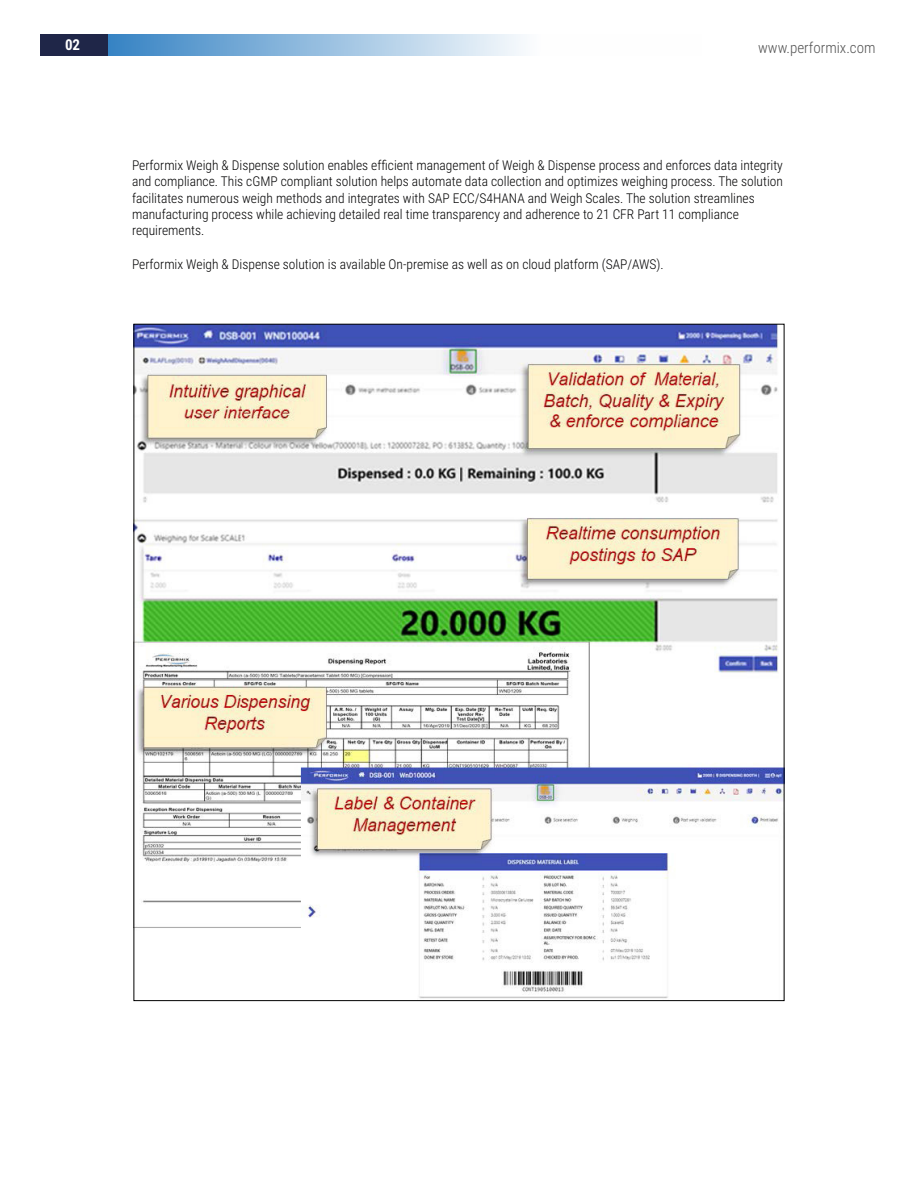
<style>
.page{position:relative;width:918px;height:1188px;background:#fff}
.page>*{position:absolute;margin:0;border:0;box-sizing:border-box;transform-origin:0 0}
.t1{font:300 15px "Roboto Condensed";color:#535353}
.t2{font:700 15px "Roboto Condensed";color:#fff}
.t3{font:300 13.5px/16.2px "Roboto Condensed";color:#020203}
</style>
<div class="page">
<img style="left:136px;top:326px;width:646px;height:673px">
<div style="left:40px;top:35px;width:68px;height:21px;background:#1f2648"></div>
<svg style="left:108px;top:35px;width:413px;height:21px;background:#94bddf"></svg>
<p class="t2" style="left:65px;top:34px;width:17px">02</p>
<p class="t1" style="left:758px;top:37px;width:119px">www.performix.com</p>
<p class="t3" style="left:132px;top:157px;width:652px">Performix Weigh &amp; Dispense solution enables efficient management of Weigh &amp; Dispense process and enforces data integrity and compliance. This cGMP compliant solution helps automate data collection and optimizes weighing process. The solution facilitates numerous weigh methods and integrates with SAP ECC/S4HANA and Weigh Scales. The solution streamlines manufacturing process while achieving detailed real time transparency and adherence to 21 CFR Part 11 compliance requirements.</p>
<p class="t3" style="left:132px;top:256px;width:533px">Performix Weigh &amp; Dispense solution is available On-premise as well as on cloud platform (SAP/AWS).</p>
</div>
